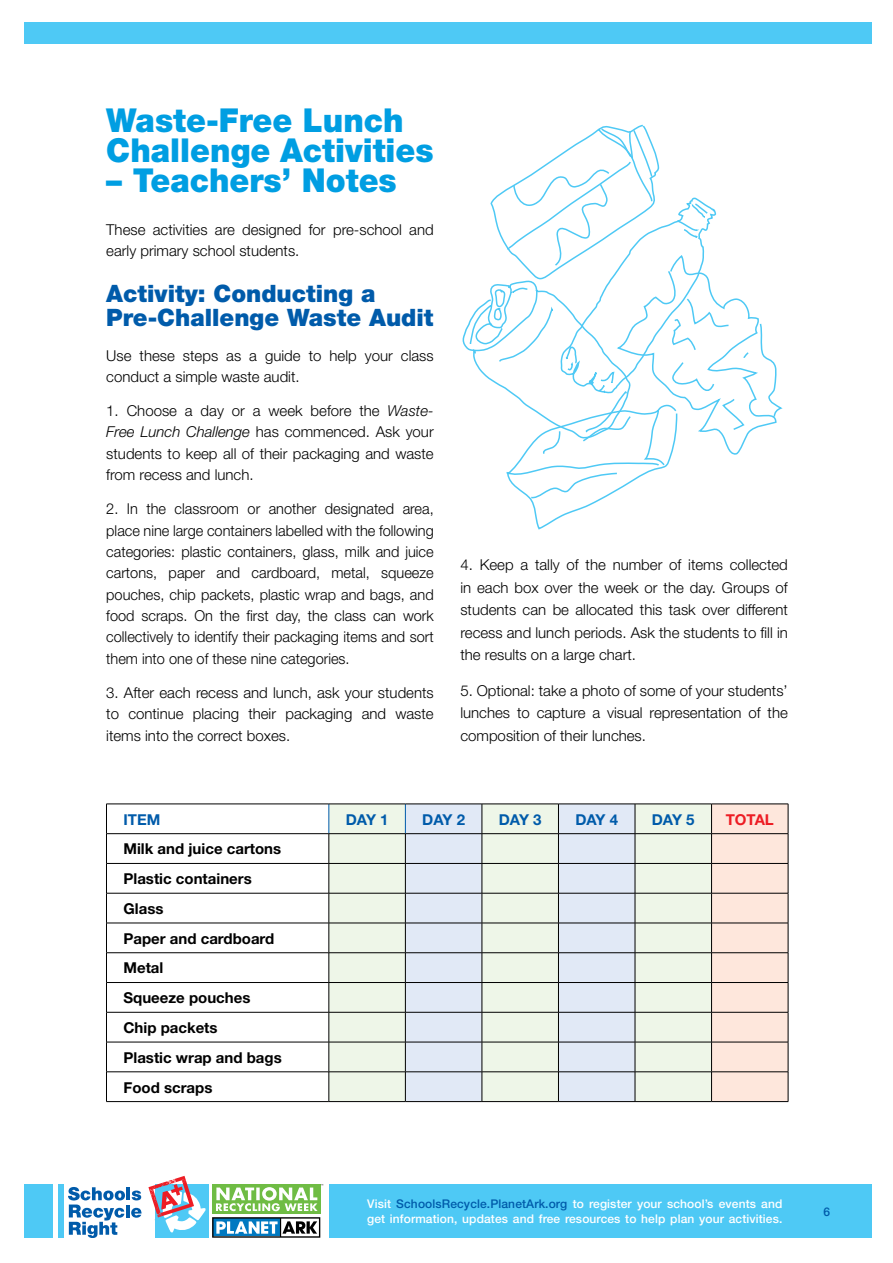
<style>
.page{position:relative;width:893px;height:1263px;background:#fff}
.page>*{position:absolute;margin:0;border:0;box-sizing:border-box;transform-origin:0 0}
.t1{font:900 33px/30.3px "Helvetica Neue";color:#009ee2;scale:.96 1}
.t2{font:900 24px/24.3px "Helvetica Neue";color:#005baa}
.t3{font:300 15px/21.3px "Helvetica Neue";color:#000;text-align:justify}
.t4{font:700 15px/29.7px "Helvetica Neue";color:#000}
.t5{font:700 15px "Helvetica Neue";color:#005baa}
.t6{font:700 15px "Helvetica Neue";color:#ed1d24}
.t7{font:500 12px/14.4px "Helvetica Neue";letter-spacing:.01em;color:#fff}
.t8{font:500 12px "Helvetica Neue";color:#005baa}
.s1{font-style:italic}
.s2{color:#005baa}
</style>
<div class="page">
<div style="left:329px;top:1184px;width:542px;height:53px;background:#4ec9f5"></div>
<div style="left:24px;top:1184px;width:28px;height:53px;background:#4ec9f5"></div>
<div style="left:24px;top:22px;width:847px;height:22px;background:#4ec9f5"></div>
<div style="left:155px;top:1184px;width:54px;height:54px;background:#4ec9f5"></div>
<svg style="left:212px;top:1217px;width:108px;height:21px"></svg>
<div style="left:212px;top:1184px;width:108px;height:30px;background:#6fbc44"></div>
<svg style="left:216px;top:1184px;width:107px;height:27px"></svg>
<div style="left:58px;top:1184px;width:6px;height:54px;background:#4ec9f5"></div>
<svg style="left:148px;top:1176px;width:58px;height:56px"></svg>
<svg style="left:68px;top:1187px;width:73px;height:51px"></svg>
<svg style="left:462px;top:124px;width:321px;height:406px"></svg>
<div style="left:330px;top:805px;width:381px;height:296px;background:#eef6e8"></div>
<svg style="left:406px;top:805px;width:229px;height:296px;background:#e2eaee"></svg>
<hr style="left:329px;top:893px;width:1px;height:30px;background:#000">
<hr style="left:405px;top:893px;width:1px;height:30px;background:#000">
<svg style="left:329px;top:924px;width:1px;height:88px"></svg>
<svg style="left:405px;top:924px;width:1px;height:88px"></svg>
<hr style="left:329px;top:1012px;width:1px;height:30px;background:#000">
<hr style="left:405px;top:1012px;width:1px;height:30px;background:#000">
<svg style="left:329px;top:1043px;width:1px;height:58px"></svg>
<svg style="left:405px;top:1043px;width:1px;height:58px"></svg>
<svg style="left:329px;top:805px;width:1px;height:88px"></svg>
<svg style="left:405px;top:805px;width:1px;height:88px"></svg>
<hr style="left:106px;top:804px;width:223px;height:1px;background:#000">
<hr style="left:329px;top:804px;width:76px;height:1px;background:#000">
<hr style="left:405px;top:804px;width:77px;height:1px;background:#000">
<hr style="left:558px;top:804px;width:77px;height:1px;background:#000">
<hr style="left:106px;top:833px;width:223px;height:1px;background:#000">
<hr style="left:329px;top:833px;width:76px;height:1px;background:#000">
<hr style="left:405px;top:833px;width:77px;height:1px;background:#000">
<hr style="left:558px;top:833px;width:77px;height:1px;background:#000">
<hr style="left:106px;top:863px;width:223px;height:1px;background:#000">
<svg style="left:106px;top:804px;width:1px;height:89px"></svg>
<hr style="left:329px;top:863px;width:76px;height:1px;background:#000">
<hr style="left:405px;top:863px;width:77px;height:1px;background:#000">
<hr style="left:558px;top:863px;width:77px;height:1px;background:#000">
<hr style="left:106px;top:893px;width:223px;height:1px;background:#000">
<hr style="left:106px;top:893px;width:1px;height:30px;background:#000">
<hr style="left:329px;top:893px;width:76px;height:1px;background:#000">
<hr style="left:405px;top:893px;width:77px;height:1px;background:#000">
<hr style="left:558px;top:893px;width:77px;height:1px;background:#000">
<hr style="left:106px;top:923px;width:223px;height:1px;background:#000">
<hr style="left:329px;top:923px;width:76px;height:1px;background:#000">
<hr style="left:405px;top:923px;width:77px;height:1px;background:#000">
<hr style="left:558px;top:923px;width:77px;height:1px;background:#000">
<hr style="left:106px;top:952px;width:223px;height:1px;background:#000">
<hr style="left:329px;top:952px;width:76px;height:1px;background:#000">
<hr style="left:405px;top:952px;width:77px;height:1px;background:#000">
<hr style="left:558px;top:952px;width:77px;height:1px;background:#000">
<hr style="left:106px;top:982px;width:223px;height:1px;background:#000">
<svg style="left:106px;top:923px;width:1px;height:89px"></svg>
<hr style="left:329px;top:982px;width:76px;height:1px;background:#000">
<hr style="left:405px;top:982px;width:77px;height:1px;background:#000">
<hr style="left:558px;top:982px;width:77px;height:1px;background:#000">
<hr style="left:106px;top:1012px;width:223px;height:1px;background:#000">
<hr style="left:106px;top:1012px;width:1px;height:30px;background:#000">
<hr style="left:329px;top:1012px;width:76px;height:1px;background:#000">
<hr style="left:405px;top:1012px;width:77px;height:1px;background:#000">
<hr style="left:558px;top:1012px;width:77px;height:1px;background:#000">
<hr style="left:106px;top:1042px;width:223px;height:1px;background:#000">
<hr style="left:329px;top:1042px;width:76px;height:1px;background:#000">
<hr style="left:405px;top:1042px;width:77px;height:1px;background:#000">
<hr style="left:558px;top:1042px;width:77px;height:1px;background:#000">
<hr style="left:106px;top:1071px;width:223px;height:1px;background:#000">
<svg style="left:106px;top:1042px;width:1px;height:59px"></svg>
<hr style="left:329px;top:1071px;width:76px;height:1px;background:#000">
<hr style="left:405px;top:1071px;width:77px;height:1px;background:#000">
<hr style="left:558px;top:1071px;width:77px;height:1px;background:#000">
<hr style="left:106px;top:1101px;width:223px;height:1px;background:#000">
<hr style="left:329px;top:1101px;width:76px;height:1px;background:#000">
<hr style="left:405px;top:1101px;width:77px;height:1px;background:#000">
<hr style="left:558px;top:1101px;width:77px;height:1px;background:#000">
<hr style="left:711px;top:1101px;width:77px;height:1px;background:#000">
<svg style="left:482px;top:805px;width:1px;height:88px"></svg>
<hr style="left:482px;top:893px;width:1px;height:30px;background:#000">
<svg style="left:482px;top:924px;width:1px;height:88px"></svg>
<hr style="left:482px;top:1012px;width:1px;height:30px;background:#000">
<svg style="left:482px;top:1043px;width:1px;height:58px"></svg>
<hr style="left:482px;top:804px;width:76px;height:1px;background:#000">
<svg style="left:558px;top:804px;width:1px;height:89px"></svg>
<hr style="left:558px;top:893px;width:1px;height:30px;background:#000">
<svg style="left:558px;top:923px;width:1px;height:89px"></svg>
<hr style="left:558px;top:1012px;width:1px;height:30px;background:#000">
<svg style="left:558px;top:1042px;width:1px;height:59px"></svg>
<hr style="left:482px;top:833px;width:76px;height:1px;background:#000">
<hr style="left:482px;top:863px;width:76px;height:1px;background:#000">
<hr style="left:482px;top:893px;width:76px;height:1px;background:#000">
<hr style="left:482px;top:923px;width:76px;height:1px;background:#000">
<hr style="left:482px;top:952px;width:76px;height:1px;background:#000">
<hr style="left:482px;top:982px;width:76px;height:1px;background:#000">
<hr style="left:482px;top:1012px;width:76px;height:1px;background:#000">
<hr style="left:482px;top:1042px;width:76px;height:1px;background:#000">
<hr style="left:482px;top:1071px;width:76px;height:1px;background:#000">
<hr style="left:482px;top:1101px;width:76px;height:1px;background:#000">
<svg style="left:635px;top:805px;width:1px;height:88px"></svg>
<hr style="left:635px;top:893px;width:1px;height:30px;background:#000">
<svg style="left:635px;top:924px;width:1px;height:88px"></svg>
<hr style="left:635px;top:1012px;width:1px;height:30px;background:#000">
<svg style="left:635px;top:1043px;width:1px;height:58px"></svg>
<hr style="left:635px;top:804px;width:76px;height:1px;background:#000">
<svg style="left:711px;top:804px;width:78px;height:297px;background:#efd9cf"></svg>
<hr style="left:635px;top:833px;width:76px;height:1px;background:#000">
<hr style="left:635px;top:863px;width:76px;height:1px;background:#000">
<hr style="left:635px;top:893px;width:76px;height:1px;background:#000">
<hr style="left:635px;top:923px;width:76px;height:1px;background:#000">
<hr style="left:635px;top:952px;width:76px;height:1px;background:#000">
<hr style="left:635px;top:982px;width:76px;height:1px;background:#000">
<hr style="left:635px;top:1012px;width:76px;height:1px;background:#000">
<hr style="left:635px;top:1042px;width:76px;height:1px;background:#000">
<hr style="left:635px;top:1071px;width:76px;height:1px;background:#000">
<hr style="left:635px;top:1101px;width:76px;height:1px;background:#000">
<h1 class="t1" style="left:106px;top:105px;width:343px">Waste-Free Lunch<br>Challenge Activities</h1>
<h1 class="t1" style="left:106px;top:165px;width:304px">– Teachers’ Notes</h1>
<p class="t3" style="left:106px;top:219px;width:329px">These activities are designed for pre-school and early primary school students.</p>
<h2 class="t2" style="left:106px;top:281px;width:329px">Activity: Conducting a<br>Pre-Challenge Waste Audit</h2>
<p class="t3" style="left:106px;top:344px;width:329px">Use these steps as a guide to help your class conduct a simple waste audit.</p>
<p class="t3" style="left:106px;top:400px;width:329px">1. Choose a day or a week before the <span class="s1">Waste-Free Lunch Challenge</span> has commenced. Ask your students to keep all of their packaging and waste from recess and lunch.</p>
<p class="t3" style="left:106px;top:498px;width:329px">2. In the classroom or another designated area, place nine large containers labelled with the following categories: plastic containers, glass, milk and juice cartons, paper and cardboard, metal, squeeze pouches, chip packets, plastic wrap and bags, and food scraps. On the first day, the class can work collectively to identify their packaging items and sort them into one of these nine categories.</p>
<p class="t3" style="left:106px;top:682px;width:329px">3. After each recess and lunch, ask your students to continue placing their packaging and waste items into the correct boxes.</p>
<p class="t3" style="left:460px;top:553px;width:329px;line-height:22.5px">4. Keep a tally of the number of items collected in each box over the week or the day. Groups of students can be allocated this task over different recess and lunch periods. Ask the students to fill in the results on a large chart.</p>
<p class="t3" style="left:460px;top:679px;width:329px;line-height:22.5px">5. Optional: take a photo of some of your students’ lunches to capture a visual representation of the composition of their lunches.</p>
<p class="t5" style="left:123px;top:810px;width:38px">ITEM</p>
<p class="t5" style="left:346px;top:810px;width:44px">DAY 1</p>
<p class="t5" style="left:422px;top:810px;width:44px">DAY 2</p>
<p class="t5" style="left:499px;top:810px;width:44px">DAY 3</p>
<p class="t5" style="left:575px;top:810px;width:44px">DAY 4</p>
<p class="t5" style="left:652px;top:810px;width:44px">DAY 5</p>
<p class="t6" style="left:726px;top:810px;width:50px">TOTAL</p>
<p class="t4" style="left:123px;top:834px;width:160px">Milk and juice cartons<br>Plastic containers<br>Glass<br>Paper and cardboard<br>Metal<br>Squeeze pouches<br>Chip packets<br>Plastic wrap and bags<br>Food scraps</p>
<p class="t7" style="left:367px;top:1197px;width:417px">Visit <span class="s2">SchoolsRecycle.PlanetArk.org</span> to register your school’s events and get information, updates and free resources to help plan your activities.</p>
<p class="t8" style="left:823px;top:1204px;width:8px">6</p>
</div>
